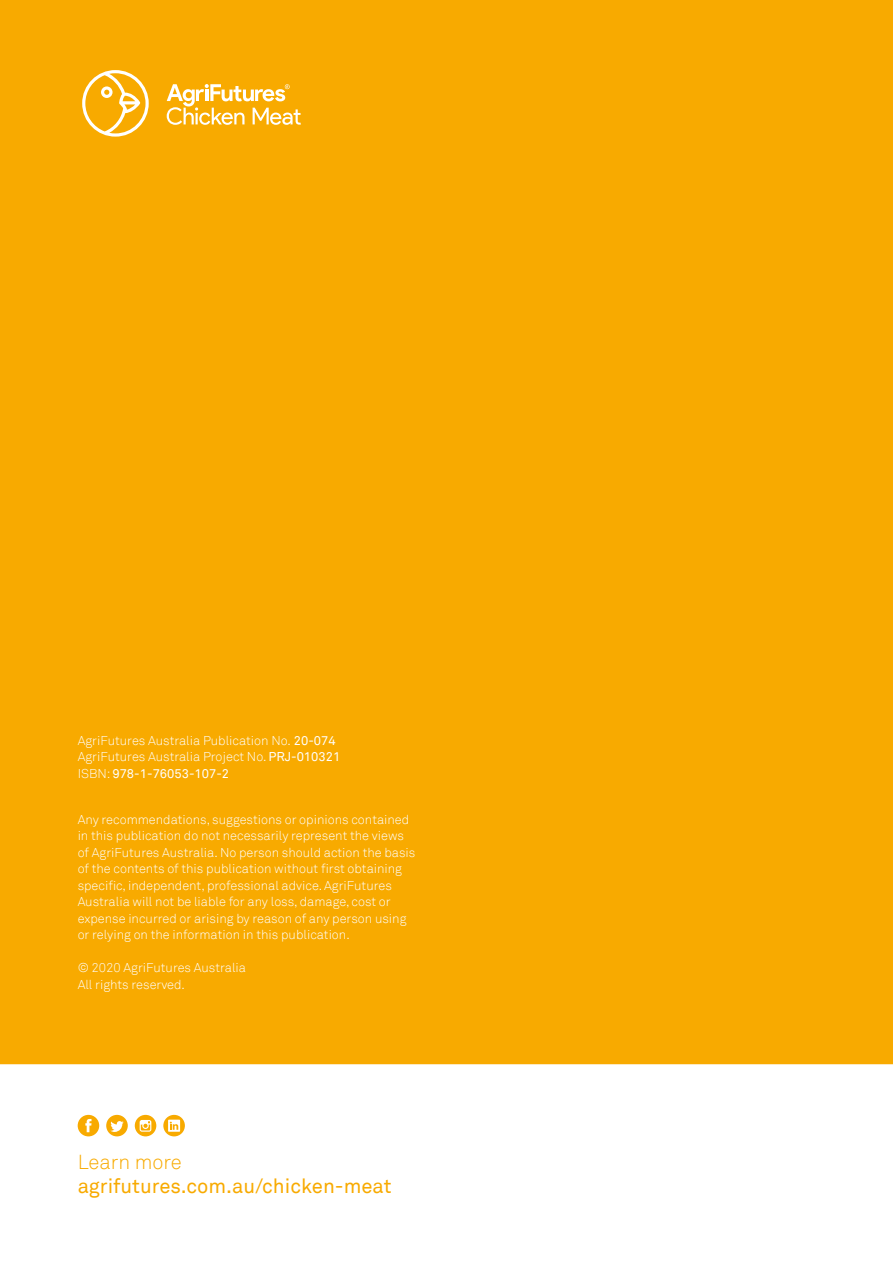
<style>
.page{position:relative;width:893px;height:1263px;background:#fff}
.page>*{position:absolute;margin:0;border:0;box-sizing:border-box;transform-origin:0 0}
.Call_to_Action___Yel{font:20.25px/24.3px "Akkurat TT";color:#f8aa00}
.Call_to_Action___Yel-2{font:300 12.75px/16.5px "Akkurat TT";color:#fff}
.Call_to_Action___Yel-3{font:12.75px "Akkurat TT";color:#fff}
.s1{font-weight:400}
.s2{font-weight:300}
</style>
<div class="page">
<div style="left:0;top:0;width:893px;height:1057px;background:#f8aa00"></div>
<svg style="left:106px;top:1115px;width:22px;height:21px"></svg>
<svg style="left:78px;top:1115px;width:21px;height:21px"></svg>
<svg style="left:135px;top:1115px;width:21px;height:21px"></svg>
<svg style="left:163px;top:1115px;width:22px;height:21px"></svg>
<svg style="left:167px;top:84px;width:134px;height:41px"></svg>
<svg style="left:82px;top:70px;width:67px;height:67px"></svg>
<div style="left:0;top:1049px;width:893px;height:15px;background:#f8aa00"></div>
<p class="Call_to_Action___Yel-2" style="left:78px;top:732px;width:260px">AgriFutures Australia Publication No. <span class="s1">20-074</span></p>
<p class="Call_to_Action___Yel-2" style="left:78px;top:748px;width:264px">AgriFutures Australia Project No. <span class="s1">PRJ-010321</span></p>
<p class="Call_to_Action___Yel-3" style="left:78px;top:766px;width:153px"><span class="s2">ISBN:</span> 978-1-76053-107-2</p>
<p class="Call_to_Action___Yel-2" style="left:78px;top:811px;width:339px">Any recommendations, suggestions or opinions contained in this publication do not necessarily represent the views of AgriFutures Australia. No person should action the basis of the contents of this publication without first obtaining specific, independent, professional advice. AgriFutures Australia will not be liable for any loss, damage, cost or expense incurred or arising by reason of any person using or relying on the information in this publication.</p>
<p class="Call_to_Action___Yel-2" style="left:78px;top:960px;width:170px">© 2020 AgriFutures Australia</p>
<p class="Call_to_Action___Yel-2" style="left:78px;top:976px;width:109px">All rights reserved.</p>
<p class="Call_to_Action___Yel" style="left:78px;top:1149px;width:315px"><span class="s2">Learn more </span>agrifutures.com.au/chicken-meat</p>
</div>
